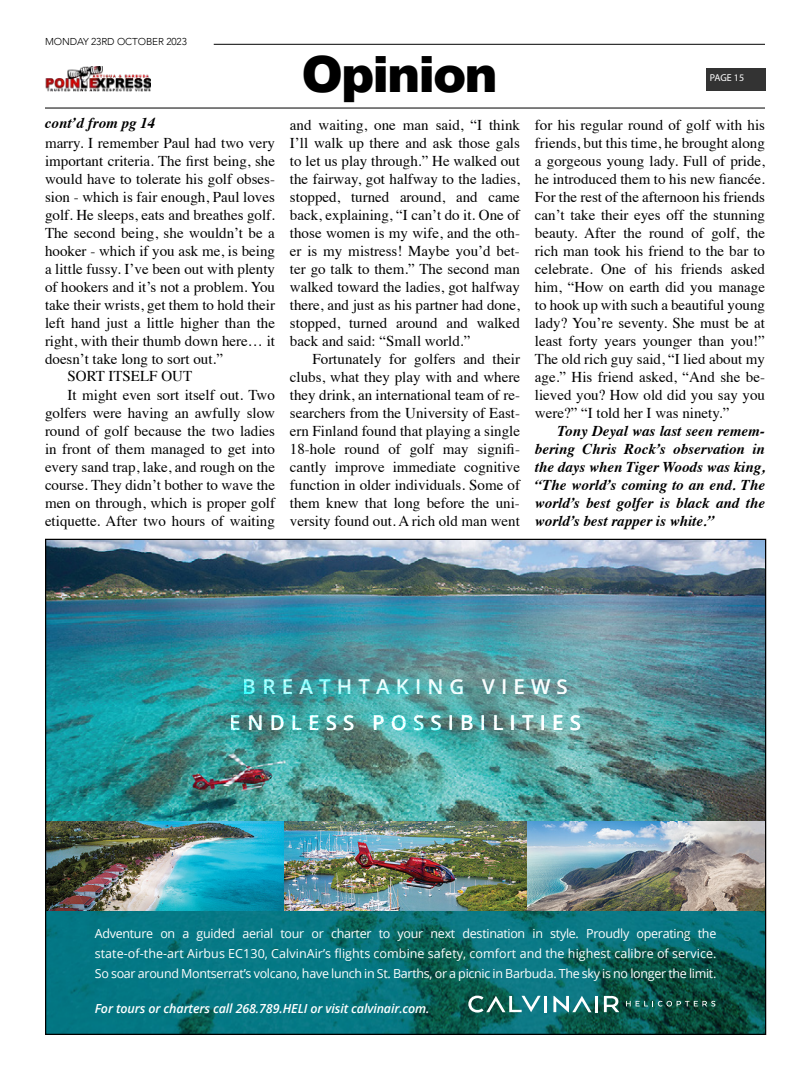
<style>
.page{position:relative;width:810px;height:1080px;background:#fff}
.page>*{position:absolute;margin:0;border:0;box-sizing:border-box;transform-origin:0 0}
.t1{font:900 50px "Arial";letter-spacing:-.04em;color:#000}
.t2{font:600 20.5px/36px "Open Sans";letter-spacing:.3em;color:#fff;text-align:center}
.t3{font:15px/18px "Times";color:#000;text-align:justify}
.t4{font:italic 700 15px/18px "Times";color:#000;text-align:justify}
.t5{font:12.5px/20px "Open Sans";letter-spacing:-.025em;color:#fff;text-align:justify}
.t6{font:italic 600 12.5px "Open Sans";letter-spacing:-.01em;color:#fff}
.t7{font:300 10px "Avenir";letter-spacing:-.01em;color:#000}
.t8{font:10px "Myriad Pro";letter-spacing:-.005em;color:#fff}
</style>
<div class="page">
<hr style="left:45px;top:107px;width:720px;height:2px;background:#333">
<hr style="left:214px;top:44px;width:551px;height:1px;background:#333">
<div style="left:706px;top:68px;width:60px;height:23px;background:#333"></div>
<img style="left:45px;top:66px;width:106px;height:25px">
<img style="left:47px;top:541px;width:717px;height:280px">
<img style="left:47px;top:910px;width:717px;height:123px">
<img style="left:47px;top:821px;width:717px;height:89px">
<svg style="left:626px;top:1001px;width:89px;height:6px"></svg>
<svg style="left:468px;top:996px;width:73px;height:17px"></svg>
<hr style="left:544px;top:996px;width:3px;height:16px;background:#fff">
<svg style="left:553px;top:996px;width:39px;height:16px"></svg>
<hr style="left:595px;top:996px;width:3px;height:16px;background:#fff">
<svg style="left:604px;top:996px;width:15px;height:16px"></svg>
<p class="t7" style="left:45px;top:35px;width:143px">MONDAY 23RD OCTOBER 2023</p>
<p class="t4" style="left:45px;top:113px;width:112px">cont’d from pg 14</p>
<p class="t3" style="left:45px;top:132px;width:232px">marry. I remember Paul had two very</p>
<p class="t3" style="left:45px;top:150px;width:231px">important criteria. The first being, she</p>
<p class="t3" style="left:45px;top:168px;width:231px">would have to tolerate his golf obses-</p>
<p class="t3" style="left:45px;top:186px;width:231px">sion - which is fair enough, Paul loves</p>
<p class="t3" style="left:45px;top:204px;width:232px">golf. He sleeps, eats and breathes golf.</p>
<p class="t3" style="left:45px;top:222px;width:231px">The second being, she wouldn’t be a</p>
<p class="t3" style="left:45px;top:240px;width:232px">hooker - which if you ask me, is being</p>
<p class="t3" style="left:45px;top:258px;width:232px">a little fussy. I’ve been out with plenty</p>
<p class="t3" style="left:45px;top:276px;width:232px">of hookers and it’s not a problem. You</p>
<p class="t3" style="left:45px;top:294px;width:232px">take their wrists, get them to hold their</p>
<p class="t3" style="left:45px;top:312px;width:232px">left hand just a little higher than the</p>
<p class="t3" style="left:45px;top:330px;width:232px">right, with their thumb down here… it</p>
<p class="t3" style="left:45px;top:348px;width:180px">doesn’t take long to sort out.”</p>
<p class="t3" style="left:68px;top:366px;width:126px">SORT ITSELF OUT</p>
<p class="t3" style="left:68px;top:384px;width:209px">It might even sort itself out. Two</p>
<p class="t3" style="left:45px;top:402px;width:232px">golfers were having an awfully slow</p>
<p class="t3" style="left:45px;top:420px;width:232px">round of golf because the two ladies</p>
<p class="t3" style="left:45px;top:438px;width:232px">in front of them managed to get into</p>
<p class="t3" style="left:45px;top:456px;width:232px">every sand trap, lake, and rough on the</p>
<p class="t3" style="left:45px;top:474px;width:232px">course. They didn’t bother to wave the</p>
<p class="t3" style="left:45px;top:492px;width:232px">men on through, which is proper golf</p>
<p class="t3" style="left:45px;top:510px;width:231px">etiquette. After two hours of waiting</p>
<h1 class="t1" style="left:301px;top:38px;width:198px">Opinion</h1>
<p class="t3" style="left:290px;top:115px;width:232px">and waiting, one man said, “I think I’ll walk up there and ask those gals to let us play through.” He walked out the fairway, got halfway to the ladies, stopped, turned around, and came back, explaining, “I can’t do it. One of those women is my wife, and the oth&shy;er is my mistress! Maybe you’d bet&shy;ter go talk to them.” The second man walked toward the ladies, got halfway there, and just as his partner had done, stopped, turned around and walked back and said: “Small world.”</p>
<p class="t3" style="left:290px;top:349px;width:232px;text-indent:22px">Fortunately for golfers and their clubs, what they play with and where they drink, an international team of re&shy;searchers from the University of East&shy;ern Finland found that playing a single 18-hole round of golf may signifi&shy;cantly improve immediate cognitive function in older individuals. Some of them knew that long before the uni&shy;versity found out. A rich old man went</p>
<p class="t8" style="left:710px;top:72px;width:36px">PAGE 15</p>
<p class="t3" style="left:535px;top:115px;width:232px">for his regular round of golf with his friends, but this time, he brought along a gorgeous young lady. Full of pride, he introduced them to his new fiancée.<br>For the rest of the afternoon his friends can’t take their eyes off the stunning beauty. After the round of golf, the rich man took his friend to the bar to celebrate. One of his friends asked him, “How on earth did you manage to hook up with such a beautiful young lady? You’re seventy. She must be at least forty years younger than you!” The old rich guy said, “I lied about my age.” His friend asked, “And she be&shy;lieved you? How old did you say you were?” “I told her I was ninety.”</p>
<p class="t4" style="left:535px;top:421px;width:232px;text-indent:22px">Tony Deyal was last seen remem&shy;bering Chris Rock’s observation in the days when Tiger Woods was king, “The world’s coming to an end. The world’s best golfer is black and the world’s best rapper is white.”</p>
<h2 class="t2" style="left:230px;top:668px;width:353px">BREATHTAKING VIEWS<br>ENDLESS POSSIBILITIES</h2>
<p class="t5" style="left:95px;top:923px;width:623px">Adventure on a guided aerial tour or charter to your next destination in style. Proudly operating the state-of-the-art Airbus EC130, CalvinAir’s flights combine safety, comfort and the highest calibre of service.<br>So soar around Montserrat’s volcano, have lunch in St. Barths, or a picnic in Barbuda. The sky is no longer the limit.</p>
<p class="t6" style="left:95px;top:1000px;width:336px">For tours or charters call 268.789.HELI or visit calvinair.com.</p>
</div>
